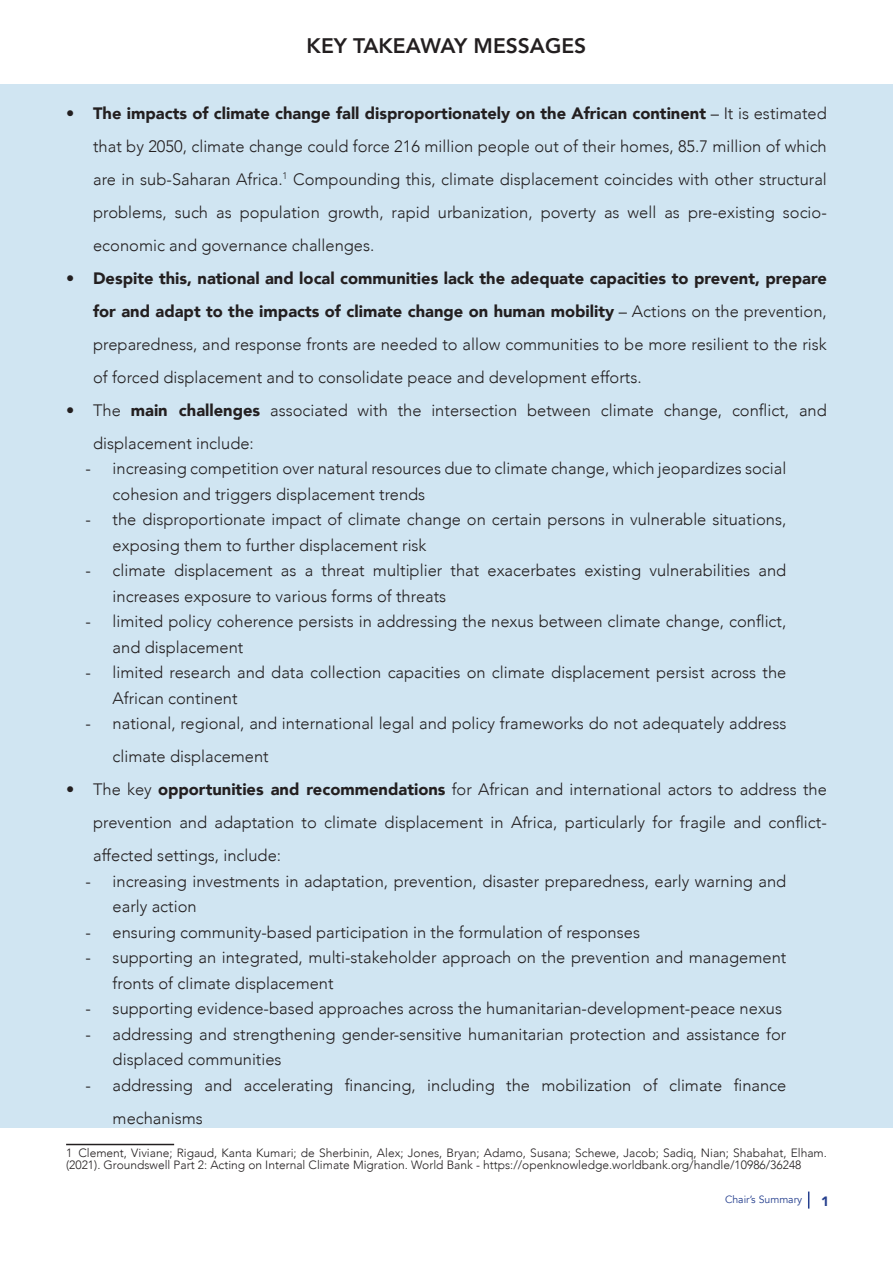
<style>
.page{position:relative;width:893px;height:1263px;background:#fff}
.page>*{position:absolute;margin:0;border:0;box-sizing:border-box;transform-origin:0 0}
.Page_Header_Subtext{font:800 21px "Avenir";color:#231f20}
.t1{font:300 16.5px/33px "Avenir";color:#231f20}
.t2{font:900 13.5px "Avenir";color:#253f8e}
.Paragraph_Style_3{font:300 12px/12px "Avenir";color:#231f20}
.t3{font:10.5px "Avenir";color:#253f8e}
.s1{font-weight:900}
</style>
<div class="page">
<svg style="left:808px;top:1191px;width:1px;height:17px"></svg>
<div style="left:0;top:85px;width:893px;height:1043px;background:#d0e5f2"></div>
<hr style="left:66px;top:1144px;width:108px;height:1px;background:#231f20">
<p class="Page_Header_Subtext" style="left:307px;top:29px;width:281px">KEY TAKEAWAY MESSAGES</p>
<p class="t1" style="left:93px;top:96px;width:735px;text-align:justify;text-indent:-27px"><span class="s1">• The impacts of climate change fall disproportionately on the African continent</span> – It is estimated that by 2050, climate change could force 216 million people out of their homes, 85.7 million of which are in sub-Saharan Africa.<sup>1</sup> Compounding this, climate displacement coincides with other structural problems, such as population growth, rapid urbanization, poverty as well as pre-existing socio&shy;economic and governance challenges.</p>
<p class="t1" style="left:93px;top:261px;width:735px;text-align:justify;text-indent:-27px"><span class="s1">• Despite this, national and local communities lack the adequate capacities to prevent, prepare for and adapt to the impacts of climate change on human mobility</span> – Actions on the prevention, preparedness, and response fronts are needed to allow communities to be more resilient to the risk of forced displacement and to consolidate peace and development efforts.</p>
<p class="t1" style="left:93px;top:393px;width:735px;text-indent:-27px">• The <span class="s1">main challenges</span> associated with the intersection between climate change, conflict, and displacement include:</p>
<p class="t1" style="left:113px;top:456px;width:675px;line-height:25.5px;text-indent:-27px">- increasing competition over natural resources due to climate change, which jeopardizes social cohesion and triggers displacement trends</p>
<p class="t1" style="left:113px;top:507px;width:675px;line-height:25.5px;text-indent:-27px">- the disproportionate impact of climate change on certain persons in vulnerable situations, exposing them to further displacement risk</p>
<p class="t1" style="left:113px;top:558px;width:675px;line-height:25.5px;text-indent:-27px">- climate displacement as a threat multiplier that exacerbates existing vulnerabilities and increases exposure to various forms of threats</p>
<p class="t1" style="left:113px;top:609px;width:675px;line-height:25.5px;text-indent:-27px">- limited policy coherence persists in addressing the nexus between climate change, conflict, and displacement</p>
<p class="t1" style="left:113px;top:660px;width:675px;line-height:25.5px;text-indent:-27px">- limited research and data collection capacities on climate displacement persist across the<br>African continent</p>
<p class="t1" style="left:113px;top:707px;width:675px;text-indent:-27px">- national, regional, and international legal and policy frameworks do not adequately address climate displacement</p>
<p class="t1" style="left:93px;top:773px;width:735px;text-align:justify;text-indent:-27px">• The key <span class="s1">opportunities and recommendations</span> for African and international actors to address the prevention and adaptation to climate displacement in Africa, particularly for fragile and conflict&shy;affected settings, include:</p>
<p class="t1" style="left:113px;top:868px;width:675px;line-height:25.5px;text-indent:-27px">- increasing investments in adaptation, prevention, disaster preparedness, early warning and early action</p>
<p class="t1" style="left:86px;top:915px;width:556px">- ensuring community-based participation in the formulation of responses</p>
<p class="t1" style="left:113px;top:945px;width:675px;line-height:25.5px;text-indent:-27px">- supporting an integrated, multi-stakeholder approach on the prevention and management fronts of climate displacement</p>
<p class="t1" style="left:86px;top:992px;width:698px">- supporting evidence-based approaches across the humanitarian-development-peace nexus</p>
<p class="t1" style="left:113px;top:1021px;width:675px;line-height:25.5px;text-indent:-27px">- addressing and strengthening gender-sensitive humanitarian protection and assistance for displaced communities</p>
<p class="t1" style="left:113px;top:1068px;width:675px;text-indent:-27px">- addressing and accelerating financing, including the mobilization of climate finance mechanisms</p>
<p class="Paragraph_Style_3" style="left:66px;top:1146px;width:762px">1 Clement, Viviane; Rigaud, Kanta Kumari; de Sherbinin, Alex; Jones, Bryan; Adamo, Susana; Schewe, Jacob; Sadiq, Nian; Shabahat, Elham. (2021). Groundswell Part 2: Acting on Internal Climate Migration. World Bank - https://openknowledge.worldbank.org/handle/10986/36248</p>
<p class="t3" style="left:725px;top:1193px;width:79px">Chair’s Summary</p>
<p class="t2" style="left:821px;top:1190px;width:9px">1</p>
</div>
